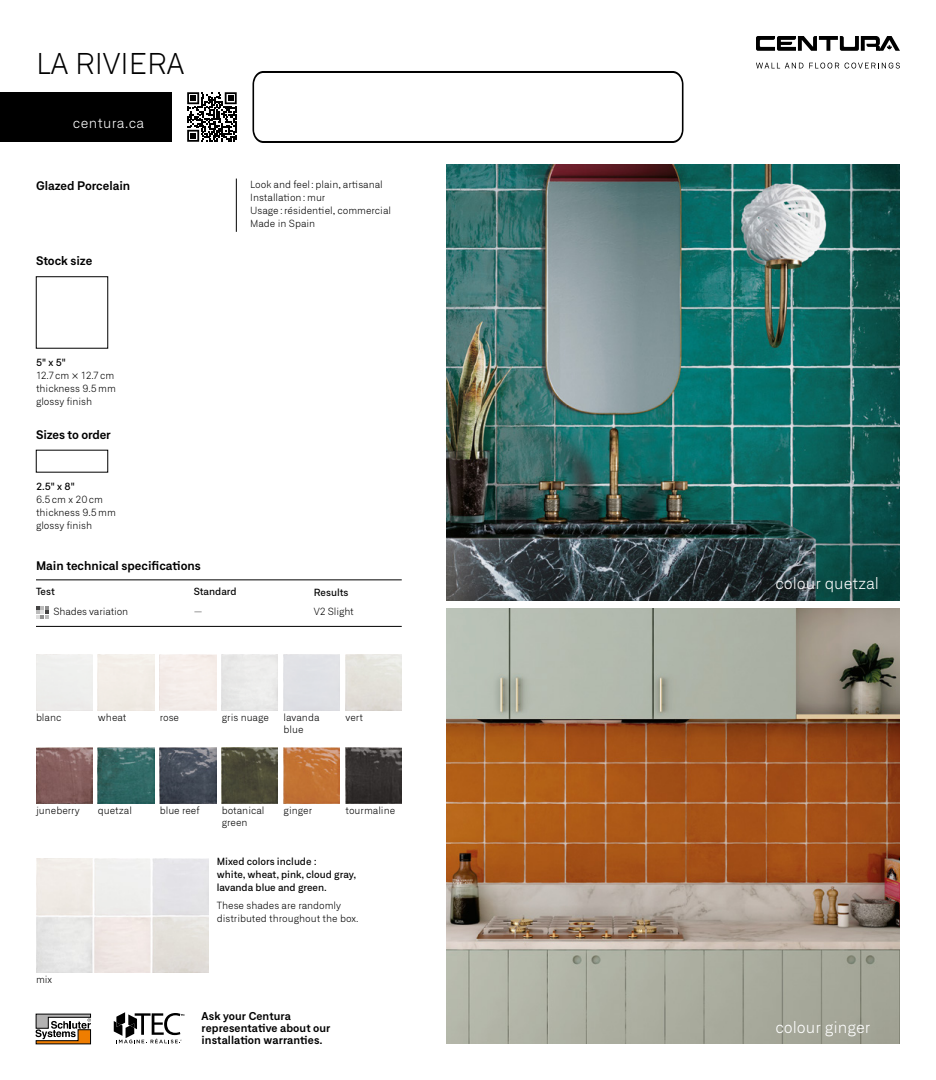
<style>
.page{position:relative;width:936px;height:1080px;background:#fff}
.page>*{position:absolute;margin:0;border:0;box-sizing:border-box;transform-origin:0 0}
.t1{font:300 29px "Neufile Grotesk";color:#000}
.t2{font:300 16px "Neufile Grotesk";color:#fff}
.t3{font:300 14px "Neufile Grotesk";letter-spacing:.03em;color:#fff}
.t4{font:600 12px "Neufile Grotesk";color:#000}
.t5{font:600 11px/12px "Neufile Grotesk";letter-spacing:.01em;color:#000}
.t6{font:300 10px/13px "Neufile Grotesk";color:#000}
.t7{font:500 10px/13px "Neufile Grotesk";color:#000}
</style>
<div class="page">
<img style="left:446px;top:165px;width:454px;height:435px">
<img style="left:446px;top:608px;width:454px;height:436px">
<hr style="left:236px;top:179px;width:1px;height:53px;background:#000">
<hr style="left:36px;top:580px;width:366px;height:1px;background:#000">
<hr style="left:36px;top:626px;width:366px;height:1px;background:#000">
<img style="left:36px;top:747px;width:56px;height:57px">
<img style="left:98px;top:747px;width:56px;height:57px">
<img style="left:160px;top:747px;width:56px;height:57px">
<img style="left:222px;top:747px;width:56px;height:57px">
<img style="left:284px;top:747px;width:56px;height:56px">
<img style="left:346px;top:747px;width:56px;height:57px">
<img style="left:36px;top:858px;width:173px;height:115px">
<svg style="left:36px;top:606px;width:13px;height:13px"></svg>
<svg style="left:187px;top:92px;width:50px;height:50px"></svg>
<svg style="left:114px;top:1012px;width:71px;height:32px"></svg>
<div style="left:0;top:92px;width:171px;height:50px;background:#000"></div>
<svg style="left:35px;top:1014px;width:56px;height:30px"></svg>
<svg style="left:756px;top:63px;width:47px;height:5px"></svg>
<svg style="left:809px;top:63px;width:91px;height:6px"></svg>
<svg style="left:756px;top:36px;width:144px;height:15px"></svg>
<svg style="left:252px;top:71px;width:432px;height:72px"></svg>
<h1 class="t1" style="left:36px;top:46px;width:150px">LA RIVIERA</h1>
<h3 class="t3" style="left:73px;top:114px;width:73px">centura.ca</h3>
<p class="t4" style="left:36px;top:177px;width:96px">Glazed Porcelain</p>
<p class="t6" style="left:250px;top:178px;width:142px">Look and feel: plain, artisanal<br>Installation: mur<br>Usage: résidentiel, commercial<br>Made in Spain</p>
<p class="t4" style="left:36px;top:253px;width:58px">Stock size</p>
<p class="t7" style="left:36px;top:356px;width:31px">5" x 5"</p>
<p class="t6" style="left:36px;top:369px;width:82px">12.7cm × 12.7cm thickness 9.5mm glossy finish</p>
<p class="t4" style="left:36px;top:427px;width:76px">Sizes to order</p>
<p class="t7" style="left:36px;top:480px;width:40px">2.5" x 8"</p>
<p class="t6" style="left:36px;top:493px;width:82px">6.5cm x 20cm thickness 9.5mm glossy finish</p>
<p class="t4" style="left:36px;top:558px;width:166px">Main technical specifications</p>
<p class="t6" style="left:54px;top:605px;width:76px">Shades variation</p>
<p class="t7" style="left:36px;top:585px;width:20px">Test</p>
<p class="t7" style="left:194px;top:585px;width:44px">Standard</p>
<p class="t7" style="left:314px;top:585px;width:36px">Results</p>
<p class="t6" style="left:194px;top:605px;width:10px">—</p>
<p class="t6" style="left:314px;top:605px;width:41px">V2 Slight</p>
<p class="t6" style="left:36px;top:710px;width:27px">blanc</p>
<p class="t6" style="left:98px;top:710px;width:30px">wheat</p>
<p class="t6" style="left:36px;top:804px;width:45px">juneberry</p>
<p class="t6" style="left:98px;top:804px;width:36px">quetzal</p>
<p class="t6" style="left:36px;top:973px;width:18px">mix</p>
<p class="t6" style="left:160px;top:710px;width:21px">rose</p>
<p class="t6" style="left:222px;top:710px;width:49px">gris nuage</p>
<p class="t6" style="left:284px;top:711px;width:37px;line-height:12px">lavanda blue</p>
<p class="t6" style="left:346px;top:710px;width:19px">vert</p>
<p class="t6" style="left:160px;top:804px;width:41px">blue reef</p>
<p class="t6" style="left:222px;top:804px;width:44px;line-height:12px">botanical green</p>
<p class="t7" style="left:217px;top:855px;width:141px">Mixed colors include :<br>white, wheat, pink, cloud gray, lavanda blue and green.</p>
<p class="t6" style="left:217px;top:899px;width:143px">These shades are randomly distributed throughout the box.</p>
<p class="t6" style="left:346px;top:804px;width:51px">tourmaline</p>
<p class="t6" style="left:284px;top:804px;width:30px">ginger</p>
<p class="t5" style="left:202px;top:1010px;width:130px">Ask your Centura representative about our installation warranties.</p>
<h2 class="t2" style="left:775px;top:574px;width:105px">colour quetzal</h2>
<h2 class="t2" style="left:775px;top:1017px;width:97px">colour ginger</h2>
</div>
